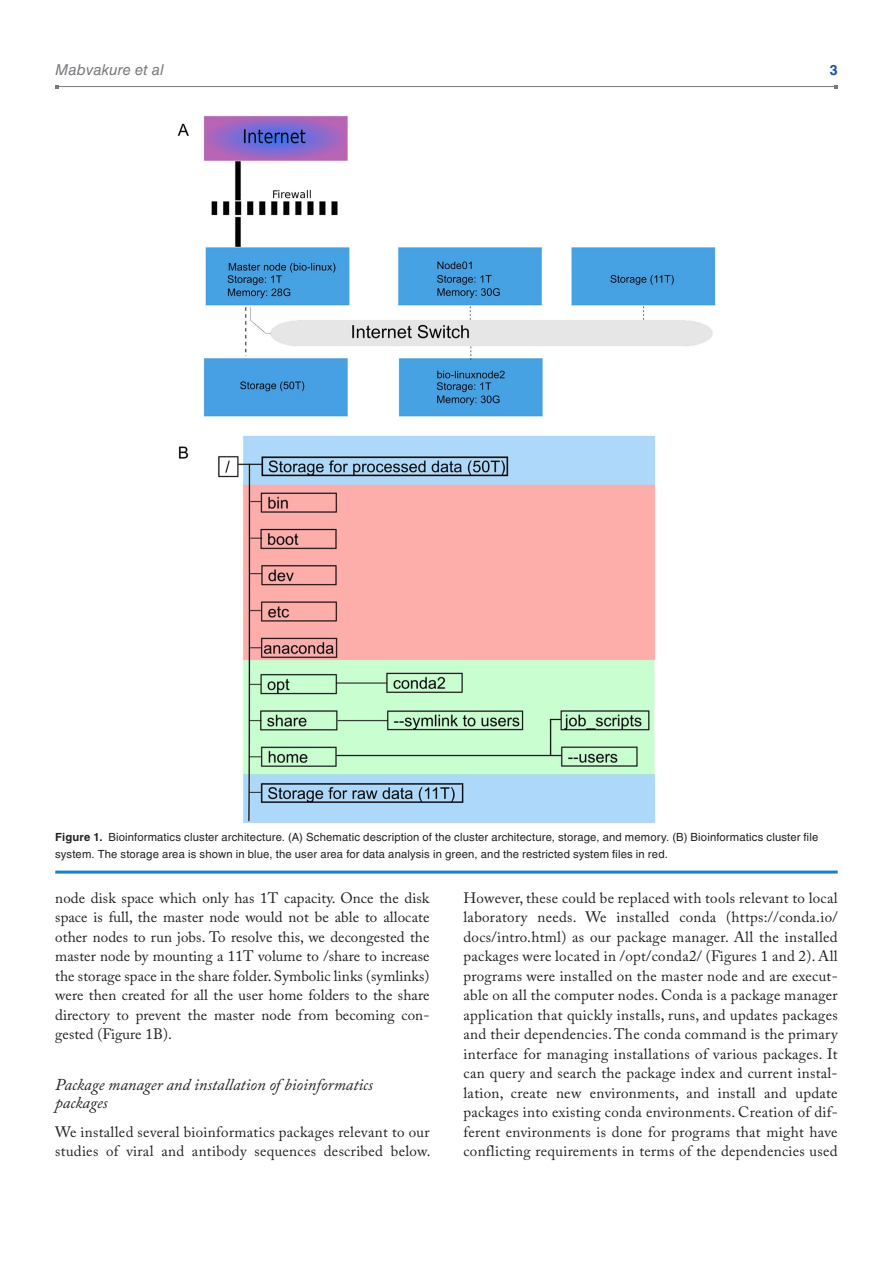
<style>
.page{position:relative;width:893px;height:1263px;background:#fff}
.page>*{position:absolute;margin:0;border:0;box-sizing:border-box;transform-origin:0 0}
.t1{font:italic 16.5px/18px "Adobe Caslon Pro";color:#231f20}
.t2{font:15px/19.5px "Adobe Caslon Pro";letter-spacing:.02em;color:#231f20;text-align:justify}
.t3{font:italic 15px "Helvetica LT Std";color:#76787b}
.t4{font:700 14.25px "Helvetica LT Std";color:#1055a4}
.t5{font:11.25px/16.5px "Helvetica LT Std";letter-spacing:.015em;color:#231f20}
.s1{font-weight:700}
</style>
<div class="page">
<hr style="left:57px;top:86px;width:779px;height:1px;background:#76787b">
<hr style="left:55px;top:870px;width:783px;height:3px;background:#1582c5">
<img style="left:177px;top:115px;width:539px;height:709px">
<p class="t3" style="left:55px;top:61px;width:110px">Mabvakure et al</p>
<p class="t4" style="left:830px;top:61px;width:9px">3</p>
<p class="t5" style="left:55px;top:829px;width:765px"><span class="s1">Figure 1.</span> Bioinformatics cluster architecture. (A) Schematic description of the cluster architecture, storage, and memory. (B) Bioinformatics cluster file system. The storage area is shown in blue, the user area for data analysis in green, and the restricted system files in red.</p>
<p class="t2" style="left:55px;top:888px;width:376px">node disk space which only has 1T capacity. Once the disk space is full, the master node would not be able to allocate other nodes to run jobs. To resolve this, we decongested the master node by mounting a 11T volume to /share to increase the storage space in the share folder. Symbolic links (symlinks) were then created for all the user home folders to the share directory to prevent the master node from becoming con&shy;gested (Figure 1B).</p>
<p class="t1" style="left:55px;top:1076px;width:319px">Package manager and installation of bioinformatics packages</p>
<p class="t2" style="left:55px;top:1122px;width:377px">We installed several bioinformatics packages relevant to our studies of viral and antibody sequences described below.</p>
<p class="t2" style="left:463px;top:888px;width:376px">However, these could be replaced with tools relevant to local laboratory needs. We installed conda (https://conda.io/ docs/intro.html) as our package manager. All the installed packages were located in /opt/conda2/ (Figures 1 and 2). All programs were installed on the master node and are execut&shy;able on all the computer nodes. Conda is a package manager application that quickly installs, runs, and updates packages and their dependencies. The conda command is the primary interface for managing installations of various packages. It can query and search the package index and current instal&shy;lation, create new environments, and install and update packages into existing conda environments. Creation of dif&shy;ferent environments is done for programs that might have conflicting requirements in terms of the dependencies used</p>
</div>
